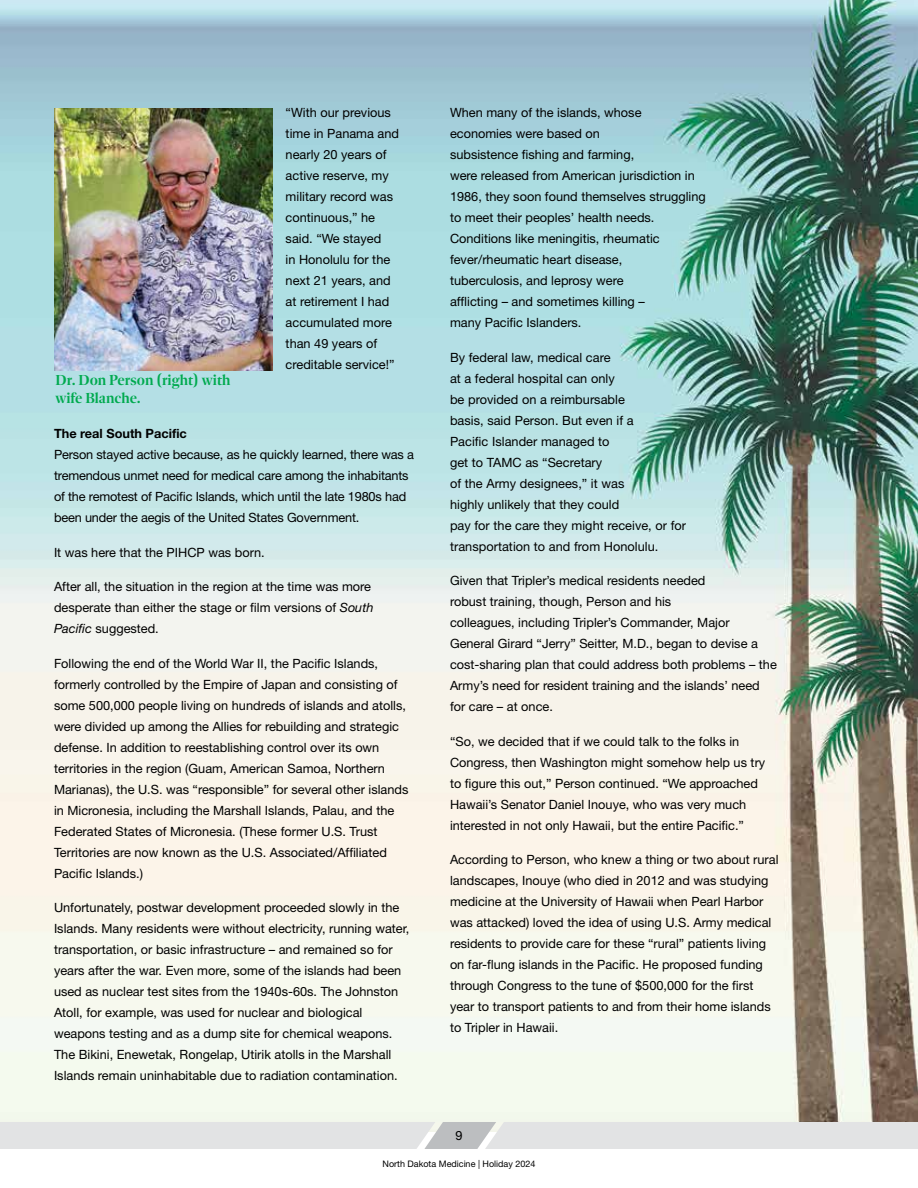
<style>
.page{position:relative;width:918px;height:1188px;background:#fff}
.page>*{position:absolute;margin:0;border:0;box-sizing:border-box;transform-origin:0 0}
.t1{font:500 15px/18px "Dejanire Headline";color:#00aa4f}
.t2{font:12.75px/21px "Helvetica Neue LT Pro";color:#000}
.t3{font:700 12.75px "Helvetica Neue LT Pro";color:#000}
.t4{font:9px "Helvetica Neue LT Pro";color:#000}
.s1{font-style:italic}
</style>
<div class="page">
<img style="left:0;top:0;width:918px;height:1122px">
<img style="left:54px;top:108px;width:218px;height:262px">
<svg style="left:0;top:1122px;width:918px;height:27px;background:#e0e1e2"></svg>
<p class="t1" style="left:56px;top:371px;width:177px">Dr. Don Person (right) with wife Blanche.</p>
<p class="t2" style="left:286px;top:102px;width:115px">“With our previous time in Panama and nearly 20 years of active reserve, my military record was continuous,” he said. “We stayed<br>in Honolulu for the next 21 years, and at retirement I had accumulated more than 49 years of creditable service!”</p>
<p class="t3" style="left:54px;top:426px;width:134px">The real South Pacific</p>
<p class="t2" style="left:54px;top:444px;width:361px">Person stayed active because, as he quickly learned, there was a tremendous unmet need for medical care among the inhabitants of the remotest of Pacific Islands, which until the late 1980s had been under the aegis of the United States Government.</p>
<p class="t2" style="left:54px;top:541px;width:212px">It was here that the PIHCP was born.</p>
<p class="t2" style="left:54px;top:576px;width:321px">After all, the situation in the region at the time was more desperate than either the stage or film versions of <span class="s1">South<br>Pacific</span> suggested.</p>
<p class="t2" style="left:54px;top:652px;width:356px">Following the end of the World War II, the Pacific Islands, formerly controlled by the Empire of Japan and consisting of some 500,000 people living on hundreds of islands and atolls, were divided up among the Allies for rebuilding and strategic defense. In addition to reestablishing control over its own territories in the region (Guam, American Samoa, Northern Marianas), the U.S. was “responsible” for several other islands in Micronesia, including the Marshall Islands, Palau, and the Federated States of Micronesia. (These former U.S. Trust Territories are now known as the U.S. Associated/Affiliated Pacific Islands.)</p>
<p class="t2" style="left:54px;top:897px;width:357px">Unfortunately, postwar development proceeded slowly in the Islands. Many residents were without electricity, running water, transportation, or basic infrastructure – and remained so for years after the war. Even more, some of the islands had been used as nuclear test sites from the 1940s-60s. The Johnston Atoll, for example, was used for nuclear and biological weapons testing and as a dump site for chemical weapons.<br>The Bikini, Enewetak, Rongelap, Utirik atolls in the Marshall Islands remain uninhabitable due to radiation contamination.</p>
<p class="t2" style="left:450px;top:102px;width:257px">When many of the islands, whose economies were based on<br>subsistence fishing and farming,<br>were released from American jurisdiction in 1986, they soon found themselves struggling to meet their peoples’ health needs.<br>Conditions like meningitis, rheumatic fever/rheumatic heart disease,<br>tuberculosis, and leprosy were<br>afflicting – and sometimes killing –<br>many Pacific Islanders.</p>
<p class="t2" style="left:450px;top:346px;width:238px">By federal law, medical care<br>at a federal hospital can only<br>be provided on a reimbursable<br>basis, said Person. But even if a<br>Pacific Islander managed to<br>get to TAMC as “Secretary<br>of the Army designees,” it was<br>highly unlikely that they could<br>pay for the care they might receive, or for transportation to and from Honolulu.</p>
<p class="t2" style="left:450px;top:570px;width:328px">Given that Tripler’s medical residents needed<br>robust training, though, Person and his<br>colleagues, including Tripler’s Commander, Major General Girard “Jerry” Seitter, M.D., began to devise a cost-sharing plan that could address both problems – the Army’s need for resident training and the islands’ need for care – at once.</p>
<p class="t2" style="left:450px;top:730px;width:317px">“So, we decided that if we could talk to the folks in Congress, then Washington might somehow help us try to figure this out,” Person continued. “We approached Hawaii’s Senator Daniel Inouye, who was very much interested in not only Hawaii, but the entire Pacific.”</p>
<p class="t2" style="left:450px;top:849px;width:330px">According to Person, who knew a thing or two about rural landscapes, Inouye (who died in 2012 and was studying medicine at the University of Hawaii when Pearl Harbor was attacked) loved the idea of using U.S. Army medical residents to provide care for these “rural” patients living on far-flung islands in the Pacific. He proposed funding through Congress to the tune of $500,000 for the first year to transport patients to and from their home islands to Tripler in Hawaii.</p>
<p class="t2" style="left:455px;top:1125px;width:9px">9</p>
<p class="t4" style="left:383px;top:1159px;width:154px">North Dakota Medicine | Holiday 2024</p>
</div>
